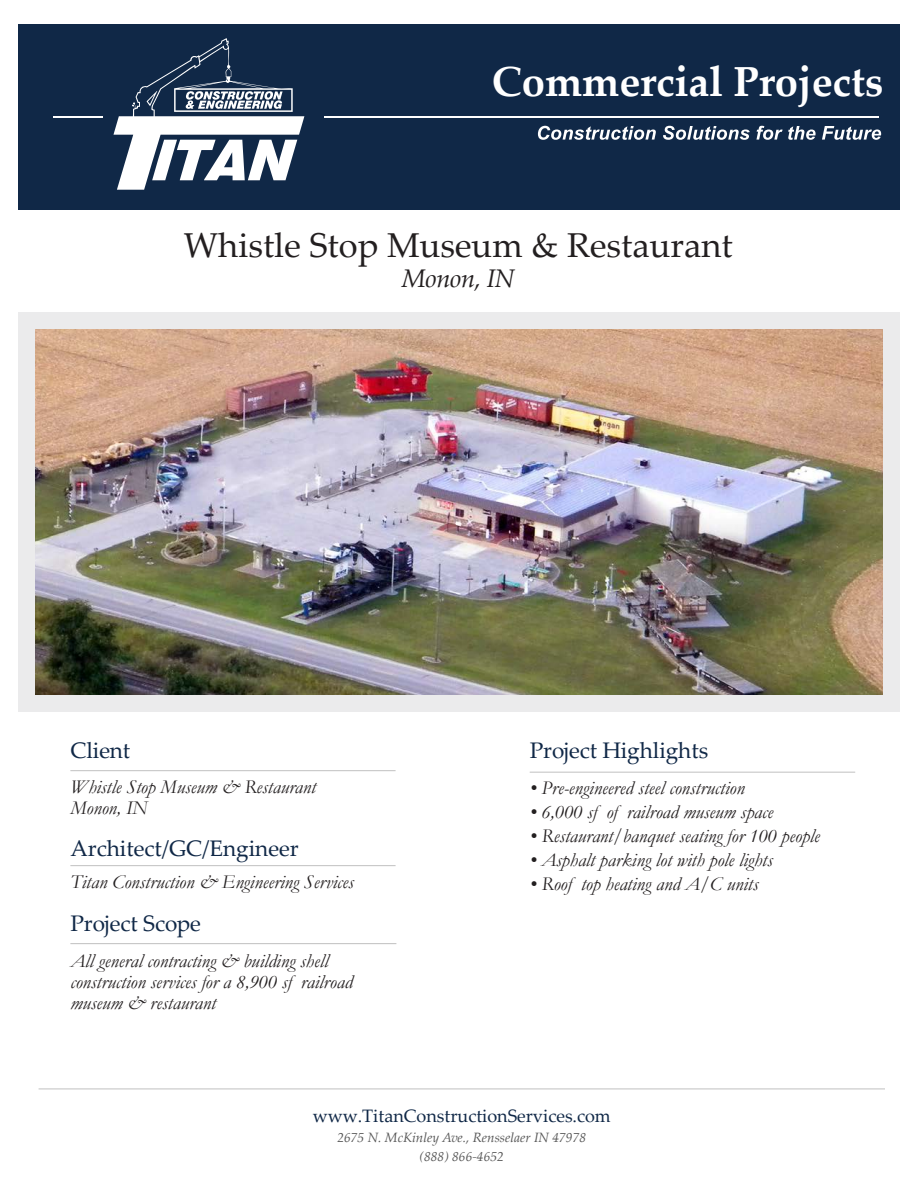
<style>
.page{position:relative;width:918px;height:1188px;background:#fff}
.page>*{position:absolute;margin:0;border:0;box-sizing:border-box;transform-origin:0 0}
.t1{font:700 42px "Palatino Linotype";letter-spacing:-.005em;color:#fff}
.t2{font:34.5px "Palatino Linotype";color:#231f20}
.t3{font:italic 25.5px "Palatino Linotype";letter-spacing:-.015em;color:#231f20}
.t4{font:22.5px "Palatino Linotype";color:#102847}
.t5{font:italic 19.5px/21px "Garamond";color:#231f20}
.t6{font:18px "Palatino Linotype";color:#102847}
.t7{font:italic 13.5px/19.5px "Palatino Linotype";color:#565656;text-align:center}
</style>
<div class="page">
<div style="left:19px;top:312px;width:881px;height:400px;background:#ebebec"></div>
<hr style="left:70px;top:865px;width:326px;height:1px;background:#c0c0c0">
<hr style="left:39px;top:1089px;width:846px;height:1px;background:#c0c0c0">
<div style="left:19px;top:24px;width:881px;height:186px;background:#102847"></div>
<hr style="left:70px;top:770px;width:326px;height:1px;background:#c0c0c0">
<hr style="left:70px;top:943px;width:326px;height:1px;background:#c0c0c0">
<hr style="left:530px;top:772px;width:325px;height:1px;background:#c0c0c0">
<svg style="left:113px;top:38px;width:191px;height:152px"></svg>
<hr style="left:54px;top:116px;width:49px;height:2px;background:#fff">
<hr style="left:325px;top:116px;width:554px;height:2px;background:#fff">
<svg style="left:538px;top:126px;width:118px;height:14px"></svg>
<svg style="left:663px;top:126px;width:87px;height:14px"></svg>
<svg style="left:756px;top:126px;width:60px;height:14px"></svg>
<svg style="left:822px;top:126px;width:59px;height:14px"></svg>
<img style="left:36px;top:330px;width:847px;height:365px">
<h1 class="t1" style="left:492px;top:52px;width:393px">Commercial Projects</h1>
<h2 class="t2" style="left:184px;top:221px;width:550px">Whistle Stop Museum &amp; Restaurant</h2>
<h3 class="t3" style="left:402px;top:260px;width:115px">Monon, IN</h3>
<p class="t4" style="left:70px;top:735px;width:61px">Client</p>
<p class="t4" style="left:530px;top:735px;width:180px">Project Highlights</p>
<p class="t5" style="left:70px;top:776px;width:247px">Whistle Stop Museum &amp; Restaurant<br>Monon, IN</p>
<p class="t4" style="left:70px;top:833px;width:230px">Architect/GC/Engineer</p>
<p class="t5" style="left:70px;top:871px;width:285px">Titan Construction &amp; Engineering Services</p>
<p class="t4" style="left:70px;top:908px;width:132px">Project Scope</p>
<p class="t5" style="left:70px;top:950px;width:284px">All general contracting &amp; building shell construction services for a 8,900 sf railroad museum &amp; restaurant</p>
<p class="t5" style="left:530px;top:777px;width:217px">• Pre-engineered steel construction</p>
<p class="t5" style="left:530px;top:801px;width:245px">• 6,000 sf of railroad museum space</p>
<p class="t5" style="left:530px;top:825px;width:292px">• Restaurant/banquet seating for 100 people</p>
<p class="t5" style="left:530px;top:849px;width:245px">• Asphalt parking lot with pole lights</p>
<p class="t5" style="left:530px;top:873px;width:230px">• Roof top heating and A/C units</p>
<p class="t6" style="left:313px;top:1103px;width:300px">www.TitanConstructionServices.com</p>
<p class="t7" style="left:337px;top:1127px;width:250px">2675 N. McKinley Ave., Rensselaer IN 47978 (888) 866-4652</p>
</div>
